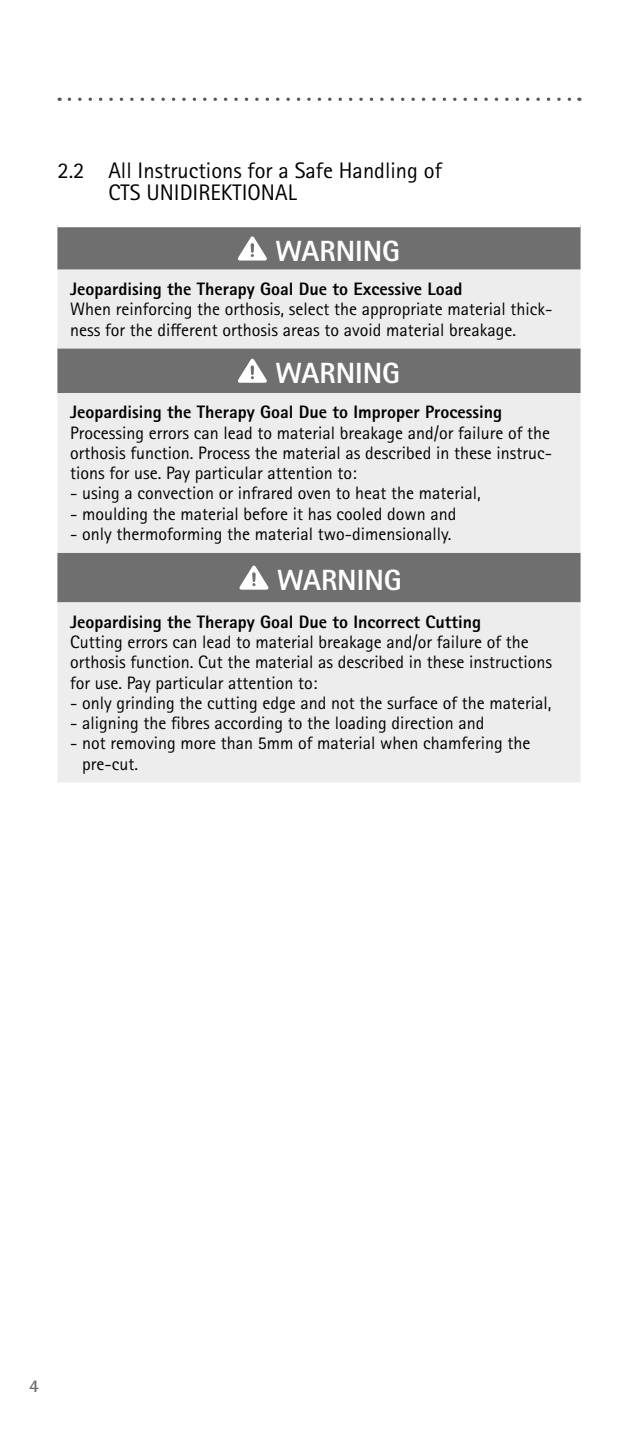
<style>
.page{position:relative;width:638px;height:1436px;background:#fff}
.page>*{position:absolute;margin:0;border:0;box-sizing:border-box;transform-origin:0 0}
.t1{font:800 29.25px "Rotis Sans Serif Pro";color:#fff}
.t2{font:22.5px/22.5px "Rotis Sans Serif Pro";color:#000}
.t3{font:18px/20.2px "Rotis Sans Serif Pro";color:#000}
.t4{font:800 18px "Rotis Sans Serif Pro";color:#000}
.t5{font:700 18px "Rotis Sans Serif Pro";color:#706f6f}
</style>
<div class="page">
<svg style="left:69px;top:98px;width:511px;height:3px"></svg>
<div style="left:57px;top:227px;width:523px;height:42px;background:#706f6f"></div>
<svg style="left:57px;top:269px;width:523px;height:513px;background:#d6d6d6"></svg>
<svg style="left:233px;top:233px;width:39px;height:29px"></svg>
<svg style="left:233px;top:355px;width:39px;height:29px"></svg>
<svg style="left:235px;top:562px;width:38px;height:29px"></svg>
<p class="t2" style="left:108px;top:159px;width:335px;text-indent:-51px">2.2 All Instructions for a Safe Handling of<br>CTS UNIDIREKTIONAL</p>
<h1 class="t1" style="left:275px;top:232px;width:126px">WARNING</h1>
<p class="t4" style="left:70px;top:277px;width:394px">Jeopardising the Therapy Goal Due to Excessive Load</p>
<p class="t3" style="left:70px;top:299px;width:484px">When reinforcing the orthosis, select the appropriate material thick&shy;ness for the different orthosis areas to avoid material breakage.</p>
<h1 class="t1" style="left:275px;top:354px;width:126px">WARNING</h1>
<p class="t4" style="left:70px;top:401px;width:433px">Jeopardising the Therapy Goal Due to Improper Processing</p>
<p class="t3" style="left:70px;top:422px;width:483px;text-align:justify">Processing errors can lead to material breakage and/or failure of the orthosis function. Process the material as described in these instruc&shy;tions for use. Pay particular attention to:</p>
<p class="t3" style="left:70px;top:483px;width:412px">- using a convection or infrared oven to heat the material,</p>
<p class="t3" style="left:70px;top:503px;width:388px">- moulding the material before it has cooled down and</p>
<p class="t3" style="left:70px;top:524px;width:383px">- only thermoforming the material two-dimensionally.</p>
<h1 class="t1" style="left:277px;top:561px;width:126px">WARNING</h1>
<p class="t4" style="left:70px;top:610px;width:412px">Jeopardising the Therapy Goal Due to Incorrect Cutting</p>
<p class="t3" style="left:70px;top:632px;width:483px">Cutting errors can lead to material breakage and/or failure of the orthosis function. Cut the material as described in these instructions for use. Pay particular attention to:</p>
<p class="t3" style="left:70px;top:692px;width:483px">- only grinding the cutting edge and not the surface of the material,</p>
<p class="t3" style="left:70px;top:713px;width:416px">- aligning the fibres according to the loading direction and</p>
<p class="t3" style="left:82px;top:733px;width:450px;text-indent:-12px">- not removing more than 5mm of material when chamfering the pre-cut.</p>
<p class="t5" style="left:29px;top:1374px;width:11px">4</p>
</div>
